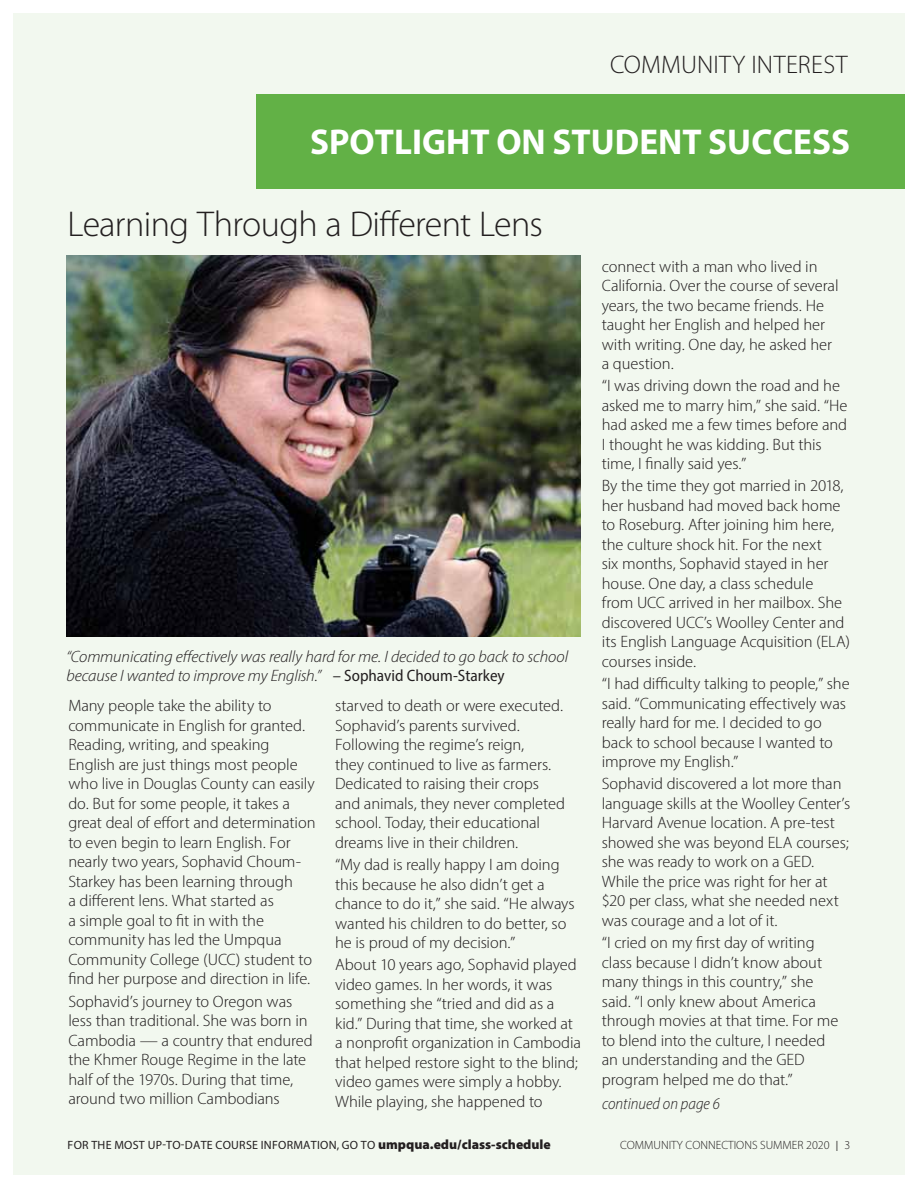
<style>
.page{position:relative;width:918px;height:1188px;background:#fff}
.page>*{position:absolute;margin:0;border:0;box-sizing:border-box;transform-origin:0 0}
.t1{font:300 36px "Myriad Pro";letter-spacing:-.02em;color:#231f20}
.t2{font:700 36px "Myriad Pro";color:#fff}
.t3{font:300 25.5px "Myriad Pro";letter-spacing:.005em;color:#231f20}
.t4{font:300 semi-condensed 16.5px/19.5px "Myriad Pro";letter-spacing:-.005em;color:#231f20;scale:1.1 1}
.t5{font:italic 300 semi-condensed 16.5px/19.5px "Myriad Pro";letter-spacing:-.01em;color:#231f20}
.t6{font:12px "Myriad Pro";letter-spacing:.02em;color:#231f20}
.t7{font:300 12px "Myriad Pro";color:#231f20}
.s1{font-weight:400;font-style:normal}
.s2{font-weight:900;font-size:13.5px}
.s3{font-size:15px}
</style>
<div class="page">
<div style="left:14px;top:14px;width:891px;height:1161px;background:#f2f8ef"></div>
<div style="left:256px;top:94px;width:649px;height:95px;background:#62b146"></div>
<img style="left:66px;top:256px;width:515px;height:381px">
<h2 class="t3" style="left:610px;top:55px;width:239px">COMMUNITY INTEREST</h2>
<h1 class="t2" style="left:310px;top:128px;width:542px">SPOTLIGHT ON STUDENT SUCCESS</h1>
<h1 class="t1" style="left:68px;top:210px;width:477px">Learning Through a Different Lens</h1>
<p class="t5" style="left:66px;top:648px;width:503px">“Communicating effectively was really hard for me. I decided to go back to school because I wanted to improve my English.” <span class="s1">– Sophavid Choum-Starkey</span></p>
<p class="t4" style="left:68px;top:697px;width:226px">Many people take the ability to communicate in English for granted.<br>Reading, writing, and speaking English are just things most people who live in Douglas County can easily do. But for some people, it takes a great deal of effort and determination to even begin to learn English. For nearly two years, Sophavid Choum-Starkey has been learning through<br>a different lens. What started as<br>a simple goal to fit in with the community has led the Umpqua Community College (UCC) student to find her purpose and direction in life.</p>
<p class="t4" style="left:68px;top:992px;width:224px">Sophavid’s journey to Oregon was less than traditional. She was born in Cambodia — a country that endured the Khmer Rouge Regime in the late half of the 1970s. During that time, around two million Cambodians</p>
<p class="t4" style="left:335px;top:697px;width:211px">starved to death or were executed.<br>Sophavid’s parents survived.<br>Following the regime’s reign,<br>they continued to live as farmers.<br>Dedicated to raising their crops and animals, they never completed school. Today, their educational dreams live in their children.</p>
<p class="t4" style="left:335px;top:856px;width:219px">“My dad is really happy I am doing this because he also didn’t get a chance to do it,” she said. “He always wanted his children to do better, so he is proud of my decision.”</p>
<p class="t4" style="left:335px;top:956px;width:225px">About 10 years ago, Sophavid played video games. In her words, it was something she “tried and did as a kid.” During that time, she worked at a nonprofit organization in Cambodia that helped restore sight to the blind; video games were simply a hobby.<br>While playing, she happened to</p>
<p class="t4" style="left:602px;top:257px;width:217px">connect with a man who lived in<br>California. Over the course of several years, the two became friends. He taught her English and helped her with writing. One day, he asked her a question.</p>
<p class="t4" style="left:602px;top:377px;width:225px">“I was driving down the road and he asked me to marry him,” she said. “He had asked me a few times before and<br>I thought he was kidding. But this time, I finally said yes.”</p>
<p class="t4" style="left:602px;top:477px;width:227px">By the time they got married in 2018, her husband had moved back home to Roseburg. After joining him here, the culture shock hit. For the next<br>six months, Sophavid stayed in her house. One day, a class schedule<br>from UCC arrived in her mailbox. She discovered UCC’s Woolley Center and its English Language Acquisition (ELA) courses inside.</p>
<p class="t4" style="left:602px;top:675px;width:227px">“I had difficulty talking to people,” she said. “Communicating effectively was really hard for me. I decided to go back to school because I wanted to improve my English.”</p>
<p class="t4" style="left:602px;top:775px;width:227px">Sophavid discovered a lot more than language skills at the Woolley Center’s Harvard Avenue location. A pre-test showed she was beyond ELA courses; she was ready to work on a GED.<br>While the price was right for her at $20 per class, what she needed next was courage and a lot of it.</p>
<p class="t4" style="left:602px;top:934px;width:217px">“I cried on my first day of writing class because I didn’t know about many things in this country,” she said. “I only knew about America through movies at that time. For me to blend into the culture, I needed an understanding and the GED program helped me do that.”</p>
<p class="t5" style="left:602px;top:1094px;width:119px">continued on page 6</p>
<p class="t6" style="left:68px;top:1140px;width:485px">FOR THE MOST UP-TO-DATE COURSE INFORMATION, GO TO <span class="s2">umpqua.edu/class-schedule</span></p>
<p class="t7" style="left:620px;top:1140px;width:232px">COMMUNITY CONNECTIONS SUMMER 2020 <span class="s3">I</span> 3</p>
</div>
